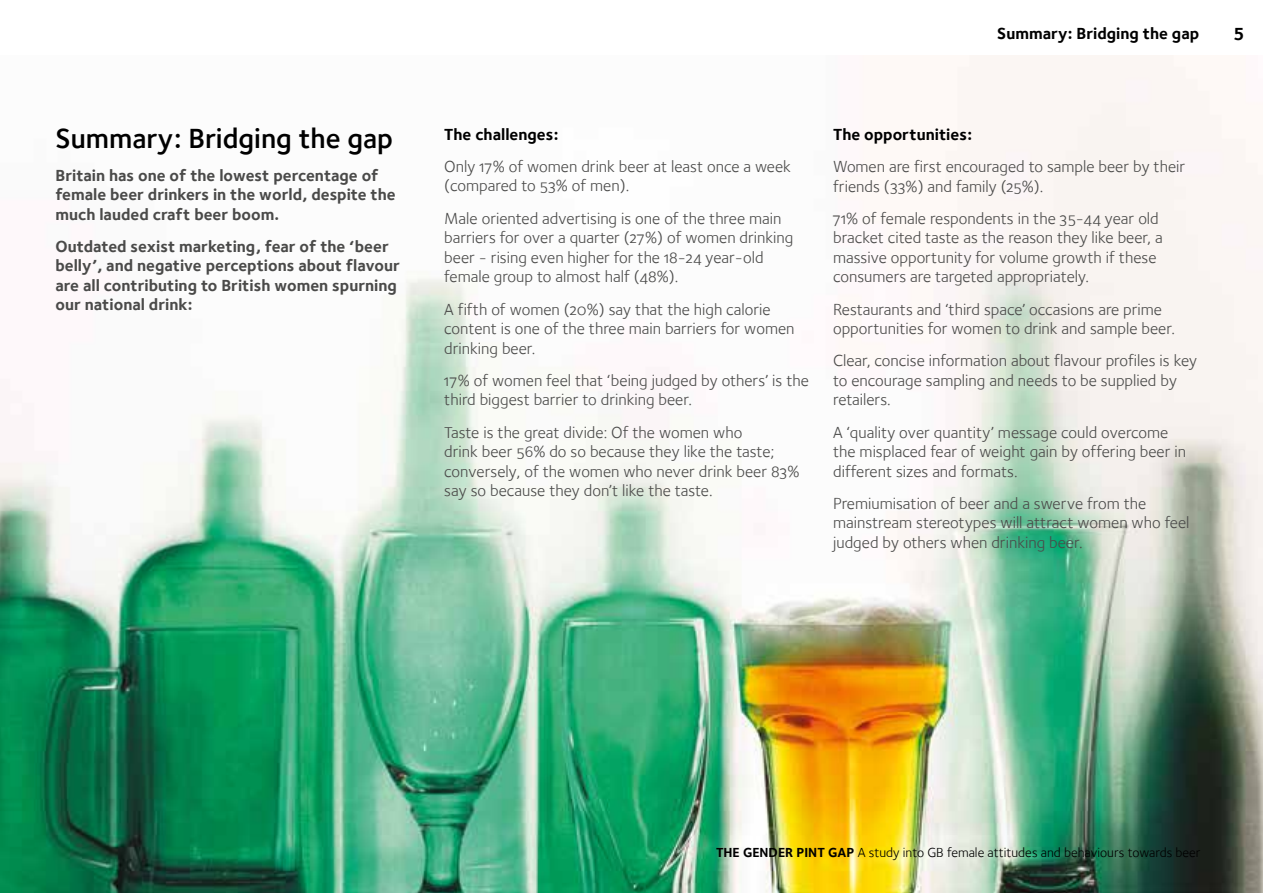
<style>
.page{position:relative;width:1263px;height:893px;background:#fff}
.page>*{position:absolute;margin:0;border:0;box-sizing:border-box;transform-origin:0 0}
.t1{font:600 28.5px "Foundry Sterling";color:#000}
.t2{font:700 18px "Foundry Sterling";color:#000}
.t3{font:16.5px/19.5px "Foundry Sterling Book OSF";color:#4a4a49}
.t4{font:700 16.5px/19.5px "Foundry Sterling";color:#4a4a49}
.t5{font:700 16.5px "Foundry Sterling";color:#000}
.t6{font:13.5px "Foundry Sterling Book OSF";color:#000}
.s1{font-family:"Foundry Sterling";font-weight:700}
</style>
<div class="page">
<img style="left:0;top:55px;width:1263px;height:838px">
<h1 class="t1" style="left:55px;top:122px;width:339px">Summary: Bridging the gap</h1>
<p class="t4" style="left:55px;top:165px;width:342px">Britain has one of the lowest percentage of female beer drinkers in the world, despite the much lauded craft beer boom.</p>
<p class="t4" style="left:55px;top:236px;width:346px">Outdated sexist marketing, fear of the ‘beer belly’, and negative perceptions about flavour are all contributing to British women spurning our national drink:</p>
<p class="t5" style="left:997px;top:24px;width:203px">Summary: Bridging the gap</p>
<p class="t5" style="left:444px;top:124px;width:116px">The challenges:</p>
<p class="t3" style="left:444px;top:157px;width:348px">Only 17% of women drink beer at least once a week (compared to 53% of men).</p>
<p class="t3" style="left:444px;top:208px;width:351px">Male oriented advertising is one of the three main barriers for over a quarter (27%) of women drinking beer - rising even higher for the 18-24 year-old female group to almost half (48%).</p>
<p class="t3" style="left:444px;top:299px;width:352px">A fifth of women (20%) say that the high calorie content is one of the three main barriers for women drinking beer.</p>
<p class="t3" style="left:444px;top:370px;width:366px">17% of women feel that ‘being judged by others’ is the third biggest barrier to drinking beer.</p>
<p class="t3" style="left:444px;top:422px;width:357px">Taste is the great divide: Of the women who<br>drink beer 56% do so because they like the taste; conversely, of the women who never drink beer 83% say so because they don’t like the taste.</p>
<p class="t5" style="left:833px;top:124px;width:141px">The opportunities:</p>
<p class="t3" style="left:833px;top:157px;width:354px">Women are first encouraged to sample beer by their friends (33%) and family (25%).</p>
<p class="t3" style="left:833px;top:208px;width:331px">71% of female respondents in the 35-44 year old bracket cited taste as the reason they like beer, a massive opportunity for volume growth if these consumers are targeted appropriately.</p>
<p class="t3" style="left:833px;top:299px;width:343px">Restaurants and ‘third space’ occasions are prime opportunities for women to drink and sample beer.</p>
<p class="t3" style="left:833px;top:351px;width:366px">Clear, concise information about flavour profiles is key to encourage sampling and needs to be supplied by retailers.</p>
<p class="t3" style="left:833px;top:422px;width:354px">A ‘quality over quantity’ message could overcome the misplaced fear of weight gain by offering beer in different sizes and formats.</p>
<p class="t3" style="left:833px;top:494px;width:358px">Premiumisation of beer and a swerve from the mainstream stereotypes will attract women who feel judged by others when drinking beer.</p>
<p class="t2" style="left:1233px;top:23px;width:13px">5</p>
<p class="t6" style="left:716px;top:844px;width:486px"><span class="s1">THE GENDER PINT GAP</span> A study into GB female attitudes and behaviours towards beer</p>
</div>
